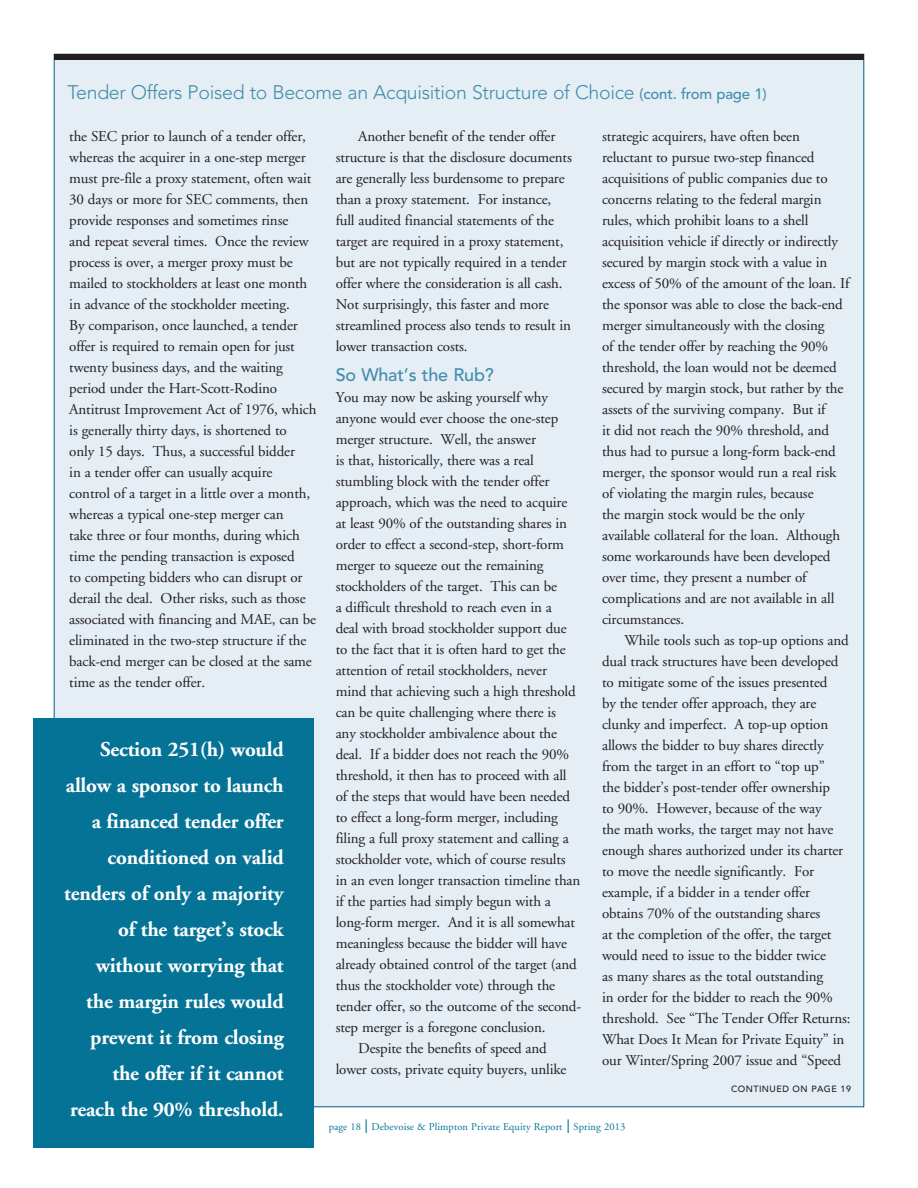
<style>
.page{position:relative;width:918px;height:1188px;background:#fff}
.page>*{position:absolute;margin:0;border:0;box-sizing:border-box;transform-origin:0 0}
.t1{font:700 21px/36px "Adobe Garamond";letter-spacing:-.01em;color:#fff;text-align:right}
.t2{font:300 19.5px "Avenir";letter-spacing:-.015em;color:#428dad}
.t3{font:500 18px "Avenir";letter-spacing:-.01em;color:#428dad}
.t4{font:15px/21px "Adobe Garamond";letter-spacing:-.01em;color:#231f20}
.t5{font:10.5px "Adobe Garamond";letter-spacing:.01em;color:#057396}
.t6{font:500 9px "Avenir";letter-spacing:.05em;color:#231f20}
.s1{font-weight:500;font-size:15px}
.s2{font-family:"Avenir";font-weight:300;font-size:18px}
</style>
<div class="page">
<div style="left:54px;top:54px;width:810px;height:1053px;background:#e4eef4"></div>
<div style="left:54px;top:54px;width:810px;height:6px;background:#231f20"></div>
<div style="left:33px;top:718px;width:281px;height:429px;background:#057396"></div>
<h2 class="t2" style="left:68px;top:80px;width:701px">Tender Offers Poised to Become an Acquisition Structure of Choice <span class="s1">(cont. from page 1)</span></h2>
<p class="t4" style="left:69px;top:126px;width:249px">the SEC prior to launch of a tender offer, whereas the acquirer in a one-step merger must pre-file a proxy statement, often wait 30 days or more for SEC comments, then provide responses and sometimes rinse<br>and repeat several times. Once the review process is over, a merger proxy must be mailed to stockholders at least one month in advance of the stockholder meeting.<br>By comparison, once launched, a tender offer is required to remain open for just twenty business days, and the waiting period under the Hart-Scott-Rodino Antitrust Improvement Act of 1976, which is generally thirty days, is shortened to<br>only 15 days. Thus, a successful bidder<br>in a tender offer can usually acquire control of a target in a little over a month, whereas a typical one-step merger can<br>take three or four months, during which time the pending transaction is exposed<br>to competing bidders who can disrupt or derail the deal. Other risks, such as those associated with financing and MAE, can be eliminated in the two-step structure if the back-end merger can be closed at the same time as the tender offer.</p>
<p class="t4" style="left:336px;top:126px;width:238px;text-indent:22px">Another benefit of the tender offer structure is that the disclosure documents are generally less burdensome to prepare than a proxy statement. For instance, full audited financial statements of the target are required in a proxy statement, but are not typically required in a tender offer where the consideration is all cash.<br>Not surprisingly, this faster and more streamlined process also tends to result in lower transaction costs.</p>
<p class="t4" style="left:602px;top:126px;width:249px">strategic acquirers, have often been reluctant to pursue two-step financed acquisitions of public companies due to concerns relating to the federal margin rules, which prohibit loans to a shell acquisition vehicle if directly or indirectly secured by margin stock with a value in excess of 50% of the amount of the loan. If the sponsor was able to close the back-end merger simultaneously with the closing<br>of the tender offer by reaching the 90% threshold, the loan would not be deemed secured by margin stock, but rather by the assets of the surviving company. But if<br>it did not reach the 90% threshold, and thus had to pursue a long-form back-end merger, the sponsor would run a real risk of violating the margin rules, because<br>the margin stock would be the only available collateral for the loan. Although some workarounds have been developed over time, they present a number of complications and are not available in all circumstances.</p>
<p class="t4" style="left:602px;top:630px;width:250px;text-indent:22px">While tools such as top-up options and dual track structures have been developed to mitigate some of the issues presented<br>by the tender offer approach, they are clunky and imperfect. A top-up option allows the bidder to buy shares directly from the target in an effort to “top up”<br>the bidder’s post-tender offer ownership<br>to 90%. However, because of the way<br>the math works, the target may not have enough shares authorized under its charter to move the needle significantly. For example, if a bidder in a tender offer obtains 70% of the outstanding shares<br>at the completion of the offer, the target would need to issue to the bidder twice<br>as many shares as the total outstanding<br>in order for the bidder to reach the 90% threshold. See “The Tender Offer Returns:<br>What Does It Mean for Private Equity” in our Winter/Spring 2007 issue and “Speed</p>
<p class="t3" style="left:336px;top:364px;width:160px">So What’s the Rub?</p>
<p class="t4" style="left:336px;top:387px;width:214px">You may now be asking yourself why</p>
<p class="t4" style="left:336px;top:408px;width:224px">anyone would ever choose the one-step</p>
<p class="t4" style="left:336px;top:429px;width:202px">merger structure. Well, the answer</p>
<p class="t4" style="left:336px;top:450px;width:200px">is that, historically, there was a real</p>
<p class="t4" style="left:336px;top:471px;width:215px">stumbling block with the tender offer</p>
<p class="t4" style="left:336px;top:492px;width:233px">approach, which was the need to acquire</p>
<p class="t4" style="left:336px;top:513px;width:233px">at least 90% of the outstanding shares in</p>
<p class="t4" style="left:336px;top:534px;width:230px">order to effect a second-step, short-form</p>
<p class="t4" style="left:336px;top:555px;width:209px">merger to squeeze out the remaining</p>
<p class="t4" style="left:336px;top:576px;width:223px">stockholders of the target. This can be</p>
<p class="t4" style="left:336px;top:597px;width:218px">a difficult threshold to reach even in a</p>
<p class="t4" style="left:336px;top:618px;width:232px">deal with broad stockholder support due</p>
<p class="t4" style="left:336px;top:639px;width:231px">to the fact that it is often hard to get the</p>
<p class="t4" style="left:336px;top:660px;width:213px">attention of retail stockholders, never</p>
<p class="t4" style="left:336px;top:681px;width:242px">mind that achieving such a high threshold</p>
<p class="t4" style="left:336px;top:702px;width:222px">can be quite challenging where there is</p>
<p class="t4" style="left:336px;top:723px;width:223px">any stockholder ambivalence about the</p>
<p class="t4" style="left:336px;top:744px;width:235px">deal. If a bidder does not reach the 90%</p>
<p class="t4" style="left:336px;top:765px;width:232px">threshold, it then has to proceed with all</p>
<p class="t4" style="left:336px;top:786px;width:236px">of the steps that would have been needed</p>
<p class="t4" style="left:336px;top:807px;width:224px">to effect a long-form merger, including</p>
<p class="t4" style="left:336px;top:828px;width:235px">filing a full proxy statement and calling a</p>
<p class="t4" style="left:336px;top:849px;width:232px">stockholder vote, which of course results</p>
<p class="t4" style="left:336px;top:870px;width:246px">in an even longer transaction timeline than</p>
<p class="t4" style="left:336px;top:891px;width:217px">if the parties had simply begun with a</p>
<p class="t4" style="left:336px;top:912px;width:241px">long-form merger. And it is all somewhat</p>
<p class="t4" style="left:336px;top:933px;width:233px">meaningless because the bidder will have</p>
<p class="t4" style="left:336px;top:954px;width:243px">already obtained control of the target (and</p>
<p class="t4" style="left:336px;top:975px;width:221px">thus the stockholder vote) through the</p>
<p class="t4" style="left:336px;top:996px;width:247px">tender offer, so the outcome of the second-</p>
<p class="t4" style="left:336px;top:1017px;width:211px">step merger is a foregone conclusion.</p>
<p class="t4" style="left:358px;top:1038px;width:190px">Despite the benefits of speed and</p>
<p class="t4" style="left:336px;top:1059px;width:232px">lower costs, private equity buyers, unlike</p>
<p class="t1" style="left:64px;top:732px;width:221px">Section 251(h) would allow a sponsor to launch a financed tender offer conditioned on valid tenders of only a majority of the target’s stock without worrying that the margin rules would prevent it from closing the offer if it cannot reach the 90% threshold.</p>
<p class="t6" style="left:731px;top:1083px;width:121px">CONTINUED ON PAGE 19</p>
<p class="t5" style="left:329px;top:1121px;width:298px">page 18 <span class="s2">l</span> Debevoise &amp; Plimpton Private Equity Report <span class="s2">l</span> Spring 2013</p>
</div>
